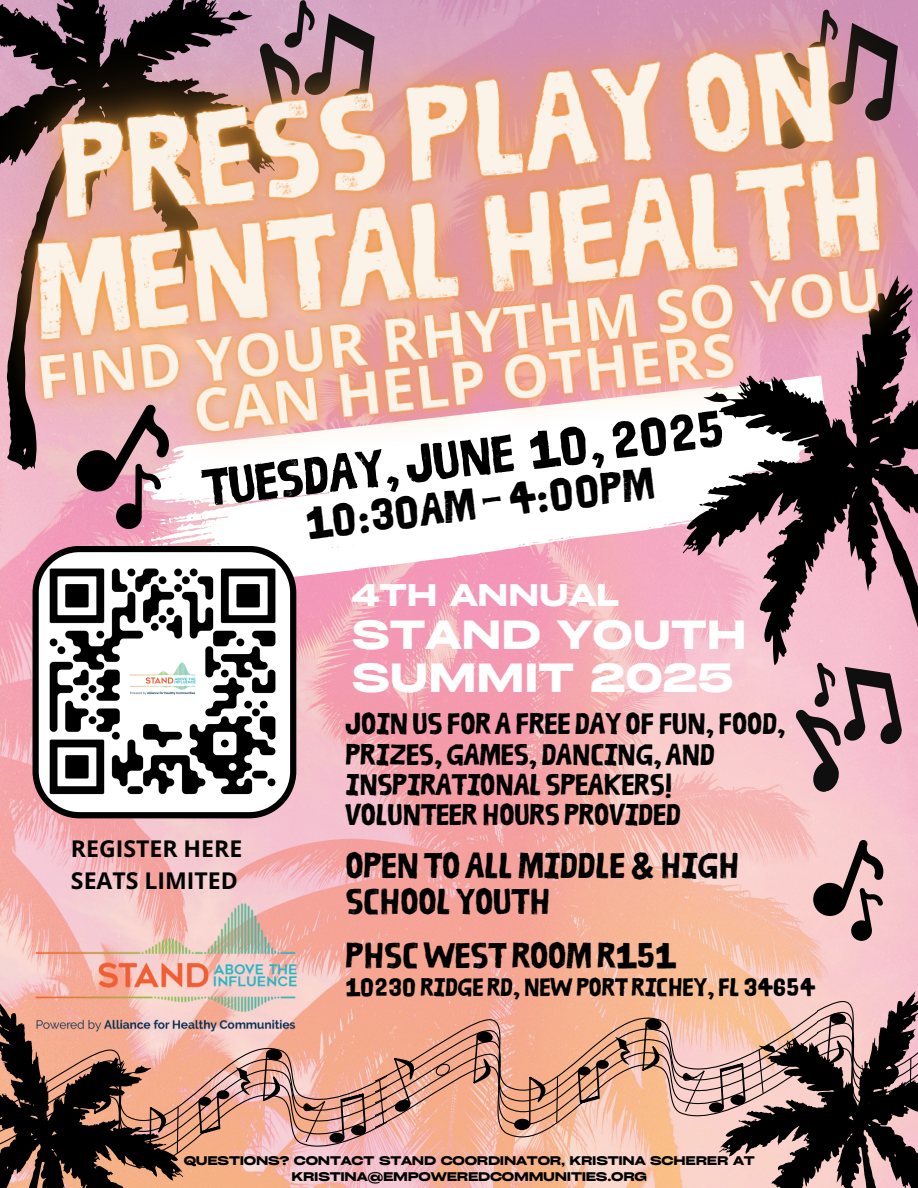
<style>
.page{position:relative;width:918px;height:1188px;background:#fff}
.page>*{position:absolute;margin:0;border:0;box-sizing:border-box;transform-origin:0 0}
.t1{font:900 52.5px "Ruda Two";color:#000}
.t2{font:900 45px "Ruda Two";color:#000}
.t3{font:700 39px/42.8px "Cy Grotesk Grand";color:#fff}
.t4{font:900 36px/36px "Ruda Two";color:#000}
.t5{font:900 30px/30.3px "Ruda Two";color:#000}
.t6{font:700 30px "Cy Grotesk Grand";color:#fff}
.t7{font:900 25.5px "Ruda Two";color:#000}
.t8{font:700 23.1px/31.7px "Open Sans";color:#000}
.t9{font:700 12px/16px "Cy Grotesk Grand";letter-spacing:-.02em;color:#000;text-align:center}
</style>
<div class="page">
<img style="left:0;top:559px;width:918px;height:425px">
<svg style="left:296px;top:559px;width:343px;height:38px;background:#f4abc1"></svg>
<svg style="left:639px;top:559px;width:279px;height:327px;background:#eab6bd"></svg>
<svg style="left:789px;top:654px;width:122px;height:141px;background:#c198a3"></svg>
<svg style="left:33px;top:559px;width:263px;height:259px"></svg>
<svg style="left:810px;top:836px;width:78px;height:107px;background:#b69596"></svg>
<svg style="left:0;top:984px;width:918px;height:204px;background:#be907e"></svg>
<img style="left:0;top:0;width:918px;height:559px">
<img style="left:0;top:162px;width:918px;height:391px">
<svg style="left:69px;top:390px;width:111px;height:146px;background:#bd8f99"></svg>
<img style="left:35px;top:902px;width:261px;height:133px">
<p class="t1" style="left:200px;top:469px;width:526px;rotate:-7deg">TUESDAY, JUNE 10, 2025</p>
<p class="t2" style="left:304px;top:506px;width:352px;rotate:-7deg">10:30AM - 4:00PM</p>
<h5 class="t8" style="left:71px;top:833px;width:173px">REGISTER HERE<br>SEATS LIMITED</h5>
<p class="t6" style="left:352px;top:576px;width:268px">4TH ANNUAL</p>
<p class="t3" style="left:352px;top:612px;width:396px">STAND YOUTH<br>SUMMIT 2025</p>
<p class="t5" style="left:345px;top:712px;width:441px">JOINUS FOR A FREE DAY OF FUN, FOOD,<br>PRIZES, GAMES, DANCING, AND<br>INSPIRATIONAL SPEAKERS!</p>
<p class="t5" style="left:345px;top:803px;width:337px">VOLUNTEER HOURS PROVIDED</p>
<p class="t4" style="left:345px;top:851px;width:395px">OPENTO ALL MIDDLE&amp;HIGH<br>SCHOOL YOUTH</p>
<p class="t4" style="left:345px;top:941px;width:332px">PHSC WEST ROOM R151</p>
<h3 class="t7" style="left:345px;top:977px;width:471px">10230 RIDGE RD,NEW PORT RICHEY, FL 34654</h3>
<p class="t9" style="left:184px;top:1152px;width:573px">QUESTIONS? CONTACT STAND COORDINATOR, KRISTINA SCHERER AT<br>KRISTINA@EMPOWEREDCOMMUNITIES.ORG</p>
</div>
